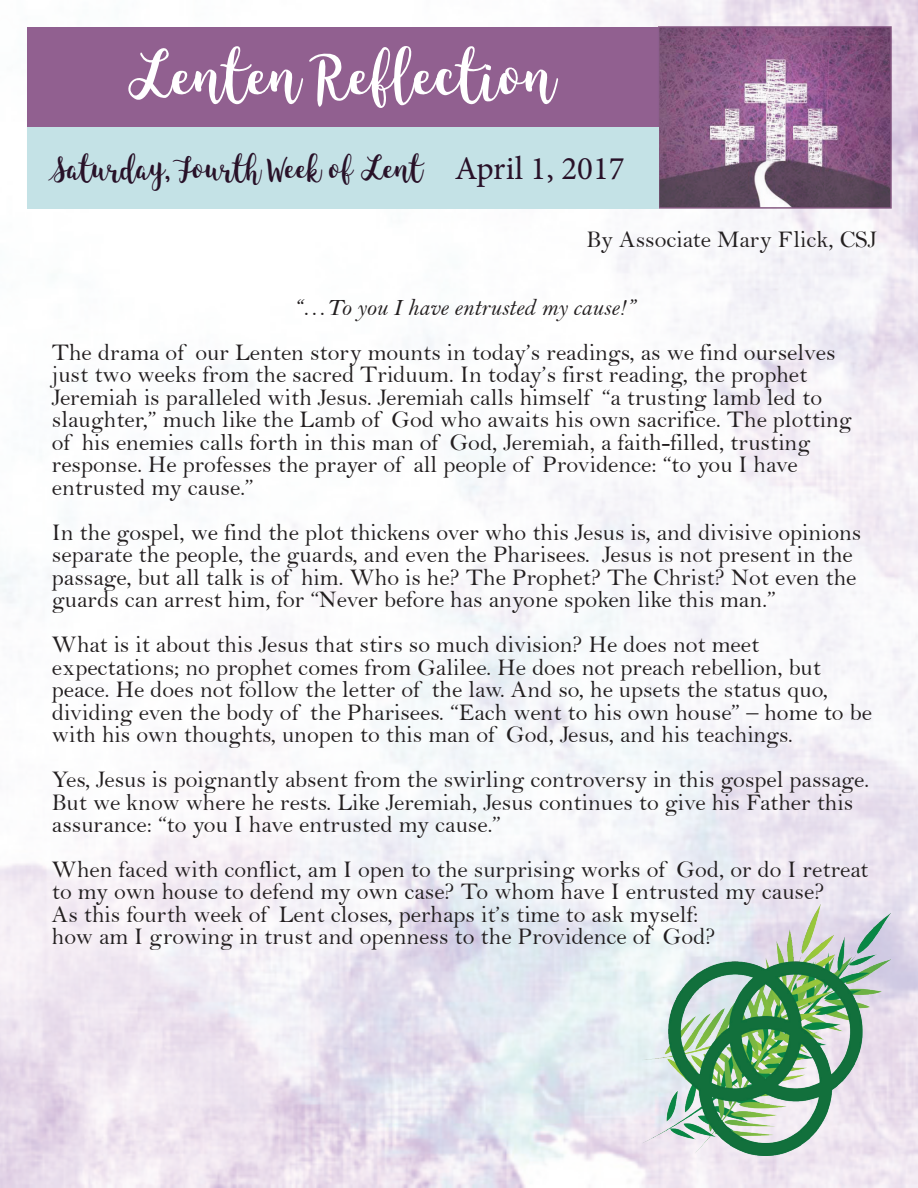
<style>
.page{position:relative;width:918px;height:1188px;background:#fff}
.page>*{position:absolute;margin:0;border:0;box-sizing:border-box;transform-origin:0 0}
.t1{font:52.5px "King Basil Lite";color:#fff}
.t2{font:27px "King Basil Lite";color:#281128}
.t3{font:24px/22.5px "Bell";color:#231f20}
.t4{font:24px "Bell MT Italic";color:#231f20}
.s1{font-family:"Minion Pro";font-size:33px}
</style>
<div class="page">
<img style="left:642px;top:904px;width:249px;height:252px">
<img style="left:661px;top:29px;width:228px;height:177px">
<div style="left:658px;top:26px;width:234px;height:183px;border:2px solid #60275b"></div>
<div style="left:28px;top:28px;width:630px;height:179px;background:#916090"></div>
<div style="left:27px;top:27px;width:632px;height:181px;border:2px solid #8f6090"></div>
<div style="left:27px;top:127px;width:632px;height:82px;background:#c4e2e6"></div>
<h1 class="t1" style="left:129px;top:39px;width:429px">Lenten Reflection</h1>
<p class="t2" style="left:51px;top:150px;width:576px">Saturday, Fourth Week of Lent <span class="s1">April 1, 2017</span></p>
<p class="t3" style="left:586px;top:228px;width:292px">By Associate Mary Flick, CSJ</p>
<p class="t4" style="left:293px;top:293px;width:344px">“…To you I have entrusted my cause!”</p>
<p class="t3" style="left:52px;top:341px;width:802px">The drama of our Lenten story mounts in today’s readings, as we find ourselves just two weeks from the sacred Triduum. In today’s first reading, the prophet Jeremiah is paralleled with Jesus. Jeremiah calls himself “a trusting lamb led to slaughter,” much like the Lamb of God who awaits his own sacrifice. The plotting of his enemies calls forth in this man of God, Jeremiah, a faith-filled, trusting response. He professes the prayer of all people of Providence: “to you I have entrusted my cause.”</p>
<p class="t3" style="left:52px;top:521px;width:811px">In the gospel, we find the plot thickens over who this Jesus is, and divisive opinions separate the people, the guards, and even the Pharisees. Jesus is not present in the passage, but all talk is of him. Who is he? The Prophet? The Christ? Not even the guards can arrest him, for “Never before has anyone spoken like this man.”</p>
<p class="t3" style="left:52px;top:633px;width:822px">What is it about this Jesus that stirs so much division? He does not meet expectations; no prophet comes from Galilee. He does not preach rebellion, but peace. He does not follow the letter of the law. And so, he upsets the status quo, dividing even the body of the Pharisees. “Each went to his own house” – home to be with his own thoughts, unopen to this man of God, Jesus, and his teachings.</p>
<p class="t3" style="left:52px;top:768px;width:819px">Yes, Jesus is poignantly absent from the swirling controversy in this gospel passage.<br>But we know where he rests. Like Jeremiah, Jesus continues to give his Father this assurance: “to you I have entrusted my cause.”</p>
<p class="t3" style="left:52px;top:858px;width:818px">When faced with conflict, am I open to the surprising works of God, or do I retreat to my own house to defend my own case? To whom have I entrusted my cause?<br>As this fourth week of Lent closes, perhaps it’s time to ask myself:<br>how am I growing in trust and openness to the Providence of God?</p>
</div>
